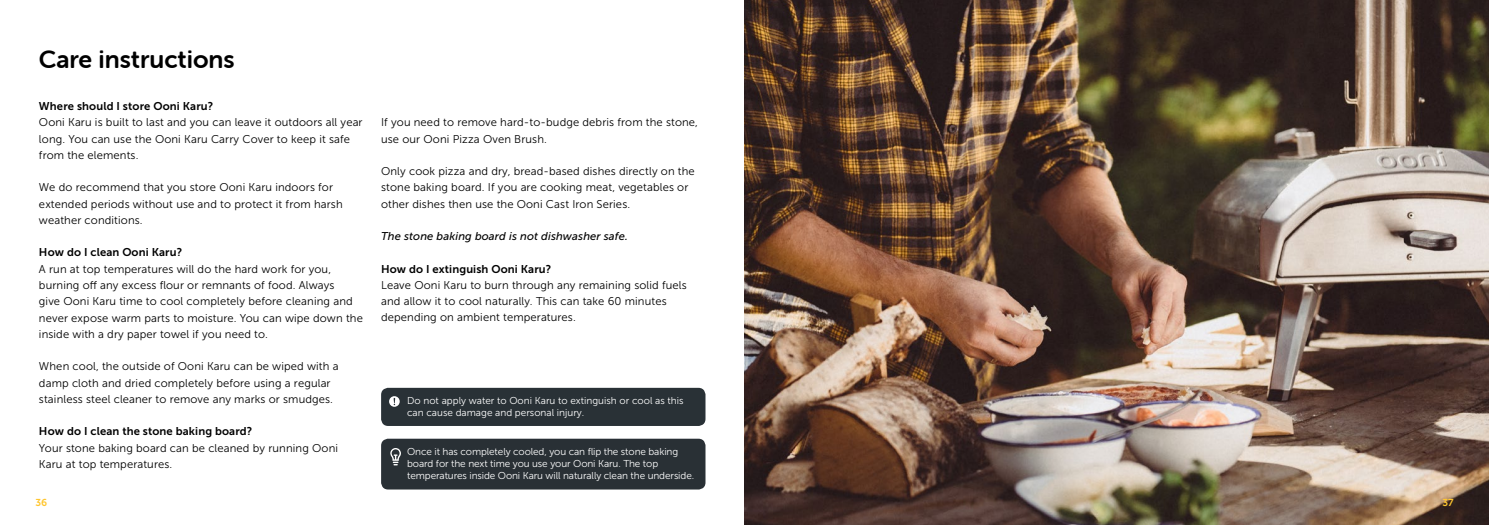
<style>
.page{position:relative;width:1489px;height:525px;background:#fff}
.page>*{position:absolute;margin:0;border:0;box-sizing:border-box;transform-origin:0 0}
.t1{font:25px "Museo Sans Rounded 700";color:#000}
.t2{font:11.25px/16.2px "Museo Sans 300";letter-spacing:.01em;color:#000}
.t3{font:11.25px "Museo Sans 700";letter-spacing:.01em;color:#000}
.t4{font:italic 11.25px "Museo Sans 500";letter-spacing:.01em;color:#000}
.t5{font:10px/12px "Museo Sans 300";letter-spacing:-.01em;color:#fff}
.t6{font:10px "Museo Sans 700";color:#ffc62f}
</style>
<div class="page">
<img style="left:744px;top:0;width:744px;height:524px">
<div style="left:381px;top:387px;width:324px;height:38px;background:#293136;border-radius:7px"></div>
<svg style="left:389px;top:396px;width:11px;height:10px"></svg>
<div style="left:381px;top:438px;width:324px;height:51px;background:#293035;border-radius:7px"></div>
<svg style="left:390px;top:448px;width:11px;height:17px"></svg>
<h1 class="t1" style="left:39px;top:46px;width:197px">Care instructions</h1>
<p class="t3" style="left:39px;top:100px;width:176px">Where should I store Ooni Karu?</p>
<p class="t2" style="left:39px;top:114px;width:325px">Ooni Karu is built to last and you can leave it outdoors all year long. You can use the Ooni Karu Carry Cover to keep it safe from the elements.</p>
<p class="t2" style="left:39px;top:179px;width:305px">We do recommend that you store Ooni Karu indoors for extended periods without use and to protect it from harsh weather conditions.</p>
<p class="t3" style="left:39px;top:246px;width:145px">How do I clean Ooni Karu?</p>
<p class="t2" style="left:39px;top:261px;width:325px">A run at top temperatures will do the hard work for you, burning off any excess flour or remnants of food. Always<br>give Ooni Karu time to cool completely before cleaning and never expose warm parts to moisture. You can wipe down the inside with a dry paper towel if you need to.</p>
<p class="t2" style="left:39px;top:358px;width:301px">When cool, the outside of Ooni Karu can be wiped with a damp cloth and dried completely before using a regular stainless steel cleaner to remove any marks or smudges.</p>
<p class="t3" style="left:39px;top:425px;width:215px">How do I clean the stone baking board?</p>
<p class="t2" style="left:39px;top:439px;width:300px">Your stone baking board can be cleaned by running Ooni<br>Karu at top temperatures.</p>
<p class="t2" style="left:381px;top:114px;width:318px">If you need to remove hard-to-budge debris from the stone, use our Ooni Pizza Oven Brush.</p>
<p class="t2" style="left:381px;top:163px;width:315px">Only cook pizza and dry, bread-based dishes directly on the stone baking board. If you are cooking meat, vegetables or other dishes then use the Ooni Cast Iron Series.</p>
<p class="t4" style="left:381px;top:230px;width:248px">The stone baking board is not dishwasher safe.</p>
<p class="t3" style="left:381px;top:262px;width:172px">How do I extinguish Ooni Karu?</p>
<p class="t2" style="left:381px;top:277px;width:307px">Leave Ooni Karu to burn through any remaining solid fuels and allow it to cool naturally. This can take 60 minutes depending on ambient temperatures.</p>
<p class="t5" style="left:407px;top:394px;width:278px">Do not apply water to Ooni Karu to extinguish or cool as this can cause damage and personal injury.</p>
<p class="t5" style="left:407px;top:445px;width:288px">Once it has completely cooled, you can flip the stone baking board for the next time you use your Ooni Karu. The top temperatures inside Ooni Karu will naturally clean the underside.</p>
<p class="t6" style="left:35px;top:496px;width:13px">36</p>
<p class="t6" style="left:1442px;top:496px;width:13px">37</p>
</div>
